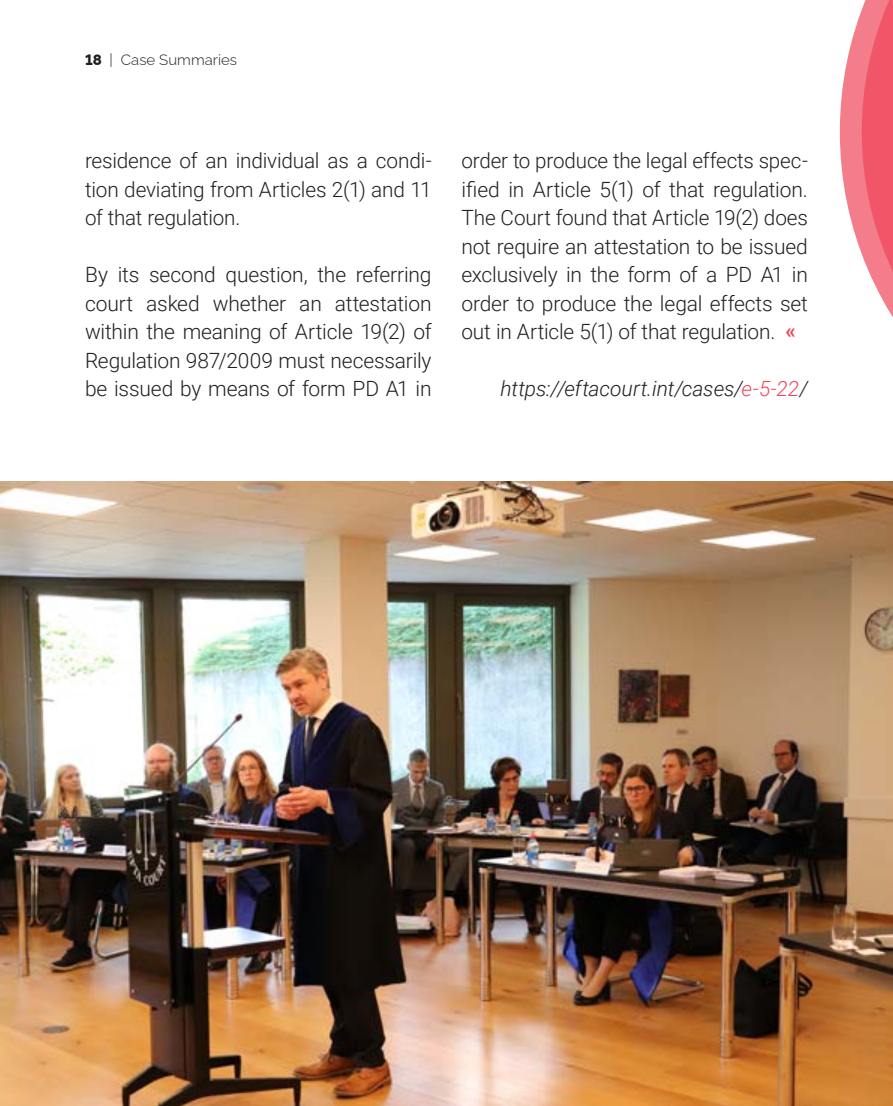
<style>
.page{position:relative;width:893px;height:1106px;background:#fff}
.page>*{position:absolute;margin:0;border:0;box-sizing:border-box;transform-origin:0 0}
.t1{font:300 21px/28.5px "Roboto";letter-spacing:-.01em;color:#231f20;text-align:justify}
.t2{font:italic 300 21px "Roboto";letter-spacing:-.005em;color:#231f20}
.t3{font:300 15px "Raleway";letter-spacing:.005em;color:#231f20}
.s1{font-weight:800}
.s2{font-weight:700;color:#ef4659}
.s3{color:#ef4659}
</style>
<div class="page">
<img style="left:0;top:482px;width:893px;height:624px">
<svg style="left:840px;top:0;width:53px;height:482px"></svg>
<p class="t3" style="left:85px;top:48px;width:154px"><span class="s1">18</span> | Case Summaries</p>
<p class="t1" style="left:85px;top:146px;width:348px">residence of an individual as a condi&shy;tion deviating from Articles 2(1) and 11 of that regulation.</p>
<p class="t1" style="left:85px;top:260px;width:348px">By its second question, the referring court asked whether an attestation within the meaning of Article 19(2) of Regulation 987/2009 must necessarily be issued by means of form PD A1 in</p>
<p class="t1" style="left:461px;top:146px;width:348px">order to produce the legal effects spec&shy;ified in Article 5(1) of that regulation.<br>The Court found that Article 19(2) does not require an attestation to be issued exclusively in the form of a PD A1 in order to produce the legal effects set out in Article 5(1) of that regulation. <span class="s2">«</span></p>
<p class="t2" style="left:500px;top:374px;width:309px">https://eftacourt.int/cases/<span class="s3">e-5-22</span>/</p>
</div>
